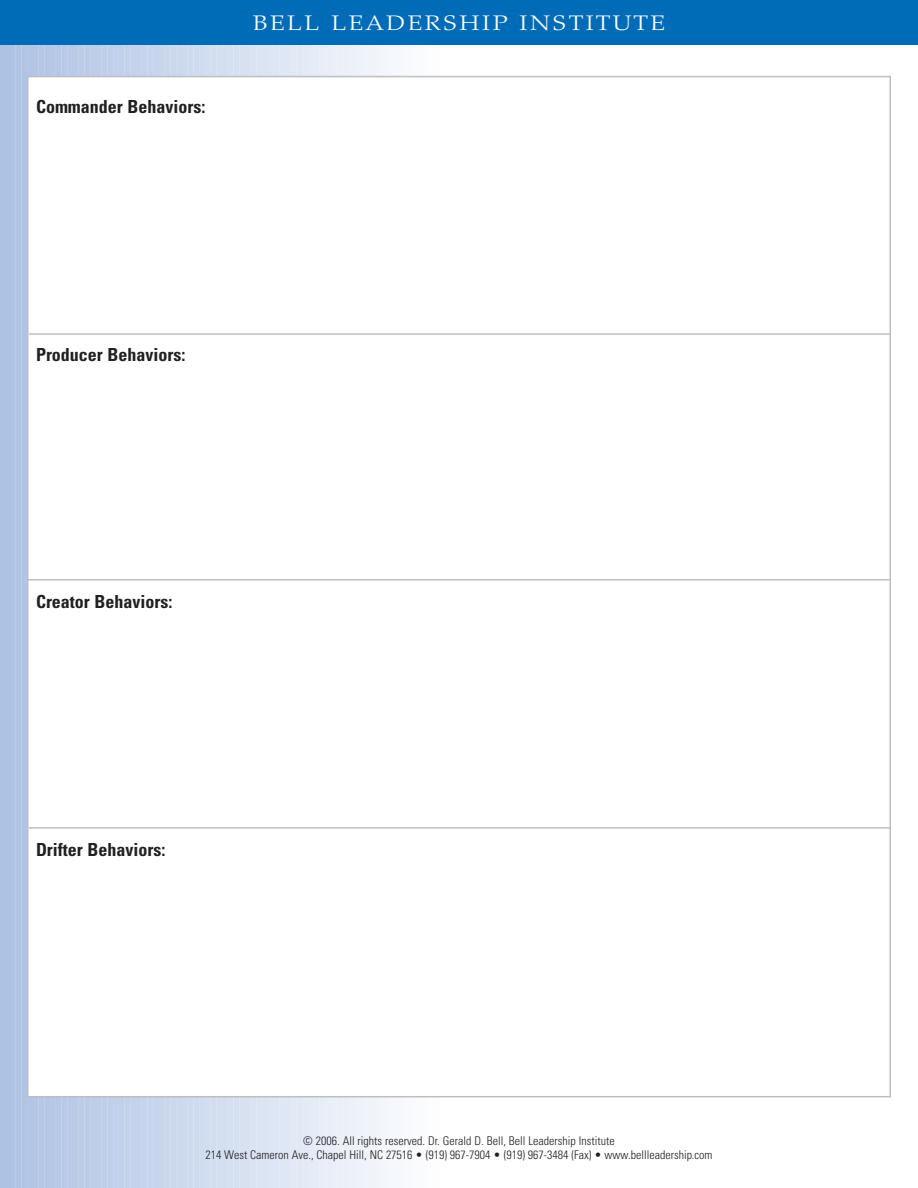
<style>
.page{position:relative;width:918px;height:1188px;background:#fff}
.page>*{position:absolute;margin:0;border:0;box-sizing:border-box;transform-origin:0 0}
.t1{font:300 21px "Palatino";letter-spacing:.1em;color:#fff;scale:1.2 1}
.t2{font:700 condensed 18px "Univers";color:#231f20}
.t3{font:300 condensed 12px/14.4px "Univers";color:#231f20;text-align:center}
</style>
<div class="page">
<div style="left:0;top:44px;width:6px;height:1144px;background:#aec2e3"></div>
<div style="left:8px;top:44px;width:10px;height:1144px;background:#afc3e4"></div>
<svg style="left:20px;top:45px;width:5px;height:1143px;background:#b3c6e4"></svg>
<svg style="left:25px;top:44px;width:10px;height:1144px;background:#b4c2da"></svg>
<div style="left:31px;top:44px;width:9px;height:1144px;background:#b3c6e5"></div>
<svg style="left:37px;top:45px;width:6px;height:1143px"></svg>
<div style="left:43px;top:44px;width:9px;height:1144px;background:#b5c7e6"></div>
<div style="left:48px;top:44px;width:10px;height:1144px;background:#b6c8e6"></div>
<div style="left:54px;top:44px;width:9px;height:1144px;background:#b7c8e6"></div>
<svg style="left:60px;top:45px;width:5px;height:1143px"></svg>
<div style="left:65px;top:44px;width:10px;height:1144px;background:#b9c9e7"></div>
<div style="left:71px;top:44px;width:10px;height:1144px;background:#bacae7"></div>
<div style="left:77px;top:44px;width:9px;height:1144px;background:#bbcbe8"></div>
<div style="left:83px;top:44px;width:9px;height:1144px;background:#bccce8"></div>
<div style="left:88px;top:44px;width:10px;height:1144px;background:#bdcde8"></div>
<div style="left:94px;top:44px;width:9px;height:1144px;background:#becde8"></div>
<div style="left:100px;top:44px;width:9px;height:1144px;background:#bfcee9"></div>
<div style="left:106px;top:44px;width:9px;height:1144px;background:#c0cfe9"></div>
<div style="left:111px;top:44px;width:10px;height:1144px;background:#c0d0ea"></div>
<div style="left:117px;top:44px;width:9px;height:1144px;background:#c1d0ea"></div>
<div style="left:123px;top:44px;width:9px;height:1144px;background:#c2d1ea"></div>
<div style="left:129px;top:44px;width:9px;height:1144px;background:#c3d1eb"></div>
<div style="left:134px;top:44px;width:10px;height:1144px;background:#c4d3eb"></div>
<div style="left:140px;top:44px;width:9px;height:1144px;background:#c5d4ec"></div>
<div style="left:146px;top:44px;width:9px;height:1144px;background:#c6d4ec"></div>
<div style="left:151px;top:44px;width:10px;height:1144px;background:#c7d5ec"></div>
<div style="left:157px;top:44px;width:10px;height:1144px;background:#c8d5ed"></div>
<div style="left:163px;top:44px;width:9px;height:1144px;background:#c9d7ed"></div>
<div style="left:169px;top:44px;width:9px;height:1144px;background:#cbd7ed"></div>
<div style="left:174px;top:44px;width:10px;height:1144px;background:#ccd8ee"></div>
<div style="left:180px;top:44px;width:9px;height:1144px;background:#cdd9ee"></div>
<div style="left:186px;top:44px;width:9px;height:1144px;background:#cedaee"></div>
<div style="left:192px;top:44px;width:9px;height:1144px;background:#cfdbef"></div>
<div style="left:197px;top:44px;width:10px;height:1144px;background:#d0dbef"></div>
<div style="left:203px;top:44px;width:9px;height:1144px;background:#d1ddf0"></div>
<div style="left:209px;top:44px;width:9px;height:1144px;background:#d2ddf0"></div>
<div style="left:215px;top:44px;width:9px;height:1144px;background:#d3def0"></div>
<div style="left:220px;top:44px;width:10px;height:1144px;background:#d4def0"></div>
<div style="left:226px;top:44px;width:9px;height:1144px;background:#d5e0f1"></div>
<div style="left:232px;top:44px;width:9px;height:1144px;background:#d6e0f1"></div>
<div style="left:237px;top:44px;width:10px;height:1144px;background:#d7e1f2"></div>
<div style="left:243px;top:44px;width:10px;height:1144px;background:#d8e1f2"></div>
<div style="left:249px;top:44px;width:9px;height:1144px;background:#d9e3f2"></div>
<div style="left:255px;top:44px;width:9px;height:1144px;background:#dae4f3"></div>
<div style="left:260px;top:44px;width:10px;height:1144px;background:#dbe4f3"></div>
<div style="left:266px;top:44px;width:9px;height:1144px;background:#dce5f4"></div>
<div style="left:272px;top:44px;width:9px;height:1144px;background:#dde6f4"></div>
<div style="left:278px;top:44px;width:9px;height:1144px;background:#dfe7f4"></div>
<div style="left:283px;top:44px;width:10px;height:1144px;background:#e0e7f4"></div>
<div style="left:289px;top:44px;width:9px;height:1144px;background:#e1e9f5"></div>
<div style="left:295px;top:44px;width:9px;height:1144px;background:#e2e9f5"></div>
<div style="left:301px;top:44px;width:9px;height:1144px;background:#e3eaf6"></div>
<div style="left:306px;top:44px;width:10px;height:1144px;background:#e4ebf6"></div>
<div style="left:312px;top:44px;width:9px;height:1144px;background:#e5ecf6"></div>
<div style="left:318px;top:44px;width:9px;height:1144px;background:#e7edf7"></div>
<div style="left:323px;top:44px;width:10px;height:1144px;background:#e8edf7"></div>
<div style="left:329px;top:44px;width:10px;height:1144px;background:#e9eff8"></div>
<div style="left:335px;top:44px;width:9px;height:1144px;background:#eaeff8"></div>
<div style="left:341px;top:44px;width:9px;height:1144px;background:#ebf0f8"></div>
<div style="left:346px;top:44px;width:10px;height:1144px;background:#ecf1f9"></div>
<div style="left:352px;top:44px;width:9px;height:1144px;background:#edf2f9"></div>
<div style="left:358px;top:44px;width:9px;height:1144px;background:#eef2f9"></div>
<div style="left:364px;top:44px;width:9px;height:1144px;background:#eff3fa"></div>
<div style="left:369px;top:44px;width:10px;height:1144px;background:#f0f4fa"></div>
<div style="left:375px;top:44px;width:9px;height:1144px;background:#f2f5fa"></div>
<div style="left:381px;top:44px;width:9px;height:1144px;background:#f3f6fb"></div>
<div style="left:386px;top:44px;width:10px;height:1144px;background:#f4f7fb"></div>
<div style="left:392px;top:44px;width:10px;height:1144px;background:#f5f8fc"></div>
<div style="left:398px;top:44px;width:9px;height:1144px;background:#f6f8fc"></div>
<div style="left:404px;top:44px;width:9px;height:1144px;background:#f7fafc"></div>
<div style="left:409px;top:44px;width:10px;height:1144px;background:#f9fafc"></div>
<div style="left:415px;top:44px;width:10px;height:1144px;background:#fafbfd"></div>
<div style="left:421px;top:44px;width:9px;height:1144px;background:#fbfcfd"></div>
<div style="left:0;top:0;width:918px;height:45px;background:#006cb7"></div>
<div style="left:28px;top:77px;width:862px;height:1020px;background:#fff"></div>
<hr style="left:28px;top:333px;width:863px;height:2px;background:#bdbec1">
<hr style="left:27px;top:579px;width:863px;height:1px;background:#bdbec1">
<hr style="left:28px;top:827px;width:863px;height:2px;background:#bdbec1">
<h2 class="t2" style="left:36px;top:100px;width:171px">Commander Behaviors:</h2>
<h1 class="t1" style="left:253px;top:15px;width:345px">BELL LEADERSHIP INSTITUTE</h1>
<h2 class="t2" style="left:36px;top:348px;width:151px">Producer Behaviors:</h2>
<h2 class="t2" style="left:36px;top:595px;width:138px">Creator Behaviors:</h2>
<h2 class="t2" style="left:36px;top:843px;width:131px">Drifter Behaviors:</h2>
<p class="t3" style="left:205px;top:1134px;width:509px">© 2006. All rights reserved. Dr. Gerald D. Bell, Bell Leadership Institute<br>214 West Cameron Ave., Chapel Hill, NC 27516 • (919) 967-7904 • (919) 967-3484 (Fax) • www.bellleadership.com</p>
</div>
